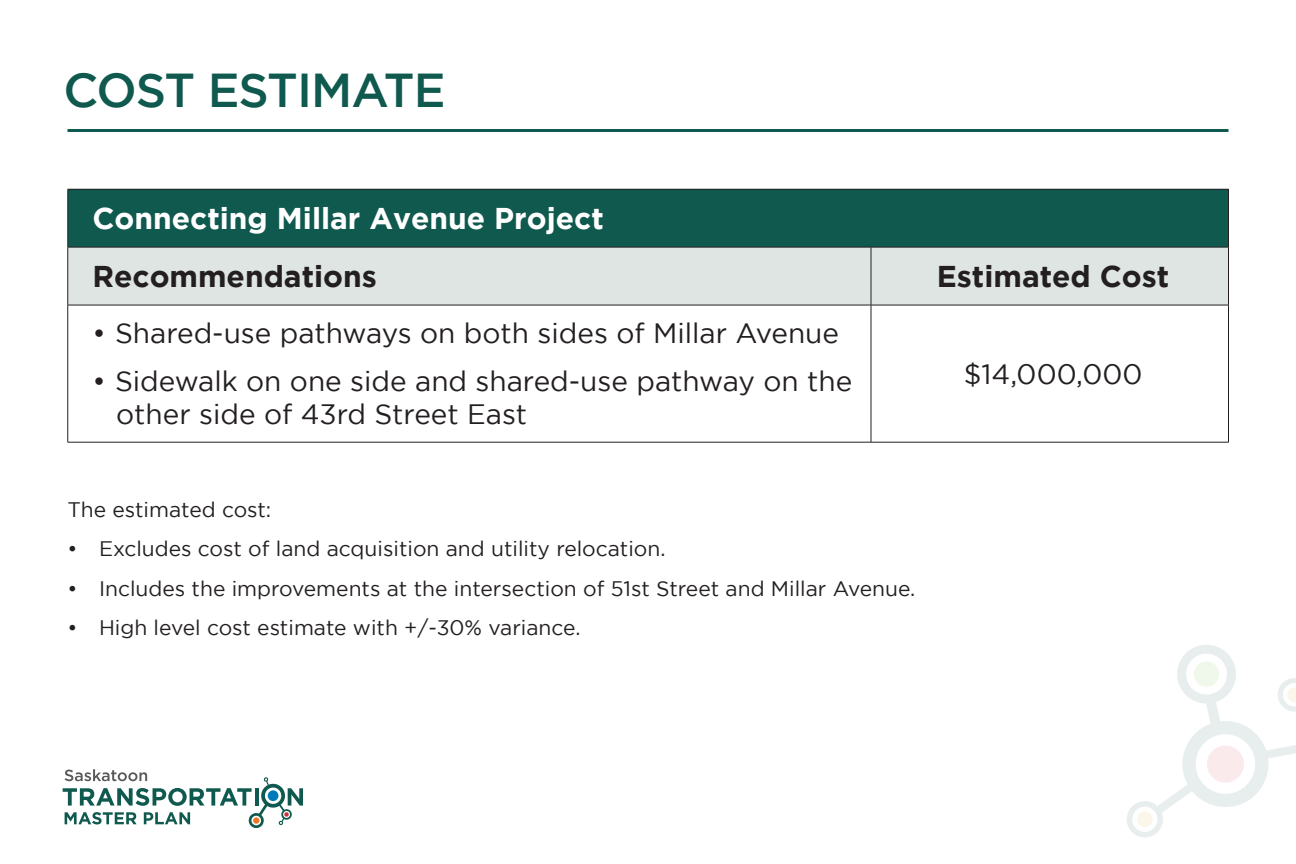
<style>
.page{position:relative;width:1296px;height:864px;background:#fff}
.page>*{position:absolute;margin:0;border:0;box-sizing:border-box;transform-origin:0 0}
.Paragraph_Style_1{font:500 47.5px "Gotham";letter-spacing:-.025em;color:#0f594e}
.Paragraph_Style_2{font:700 30px "Gotham";color:#fff}
.Paragraph_Style_2-2{font:700 30px "Gotham";color:#231f20}
.Paragraph_Style_2-3{font:28px/33.6px "Gotham";color:#231f20}
.Paragraph_Style_2-4{font:21px "Gotham";color:#231f20}
.s1{color:#fff}
</style>
<div class="page">
<svg style="left:63px;top:769px;width:240px;height:59px"></svg>
<svg style="left:1127px;top:645px;width:169px;height:193px"></svg>
<hr style="left:68px;top:129px;width:1160px;height:3px;background:#0f594e">
<div style="left:68px;top:189px;width:1160px;height:58px;background:#0f594e"></div>
<div style="left:69px;top:248px;width:1159px;height:57px;background:#dfe5e3"></div>
<svg style="left:69px;top:306px;width:1159px;height:136px"></svg>
<hr style="left:68px;top:247px;width:803px;height:1px;background:#231f20">
<hr style="left:871px;top:247px;width:358px;height:1px;background:#231f20">
<hr style="left:871px;top:247px;width:1px;height:58px;background:#231f20">
<hr style="left:68px;top:305px;width:803px;height:1px;background:#231f20">
<hr style="left:871px;top:305px;width:358px;height:1px;background:#231f20">
<hr style="left:871px;top:305px;width:1px;height:137px;background:#231f20">
<hr style="left:68px;top:189px;width:803px;height:1px;background:#231f20">
<hr style="left:68px;top:189px;width:1px;height:58px;background:#231f20">
<hr style="left:871px;top:189px;width:358px;height:1px;background:#231f20">
<hr style="left:1228px;top:189px;width:1px;height:58px;background:#231f20">
<hr style="left:68px;top:247px;width:1px;height:58px;background:#231f20">
<hr style="left:1228px;top:247px;width:1px;height:58px;background:#231f20">
<hr style="left:68px;top:305px;width:1px;height:137px;background:#231f20">
<hr style="left:1228px;top:305px;width:1px;height:137px;background:#231f20">
<hr style="left:68px;top:442px;width:803px;height:1px;background:#231f20">
<hr style="left:871px;top:442px;width:358px;height:1px;background:#231f20">
<p class="Paragraph_Style_1" style="left:64px;top:63px;width:383px">COST ESTIMATE</p>
<p class="Paragraph_Style_2" style="left:92px;top:201px;width:513px">Connecting Millar Avenue Project</p>
<p class="Paragraph_Style_2-2" style="left:92px;top:259px;width:286px">Recommendations</p>
<p class="Paragraph_Style_2-2" style="left:937px;top:259px;width:234px">Estimated Cost</p>
<p class="Paragraph_Style_2-3" style="left:92px;top:316px;width:748px">• Shared-use pathways on both sides of Millar Avenue</p>
<p class="Paragraph_Style_2-3" style="left:102px;top:363px;width:752px;text-indent:-9px">• Sidewalk on one side and shared-use pathway on the <span class="s1">ll</span>other side of 43rd Street East</p>
<p class="Paragraph_Style_2-3" style="left:964px;top:357px;width:180px">$14,000,000</p>
<p class="Paragraph_Style_2-4" style="left:68px;top:498px;width:205px">The estimated cost:</p>
<p class="Paragraph_Style_2-4" style="left:68px;top:537px;width:600px">• Excludes cost of land acquisition and utility relocation.</p>
<p class="Paragraph_Style_2-4" style="left:68px;top:577px;width:849px">• Includes the improvements at the intersection of 51st Street and Millar Avenue.</p>
<p class="Paragraph_Style_2-4" style="left:68px;top:616px;width:515px">• High level cost estimate with +/-30% variance.</p>
</div>
